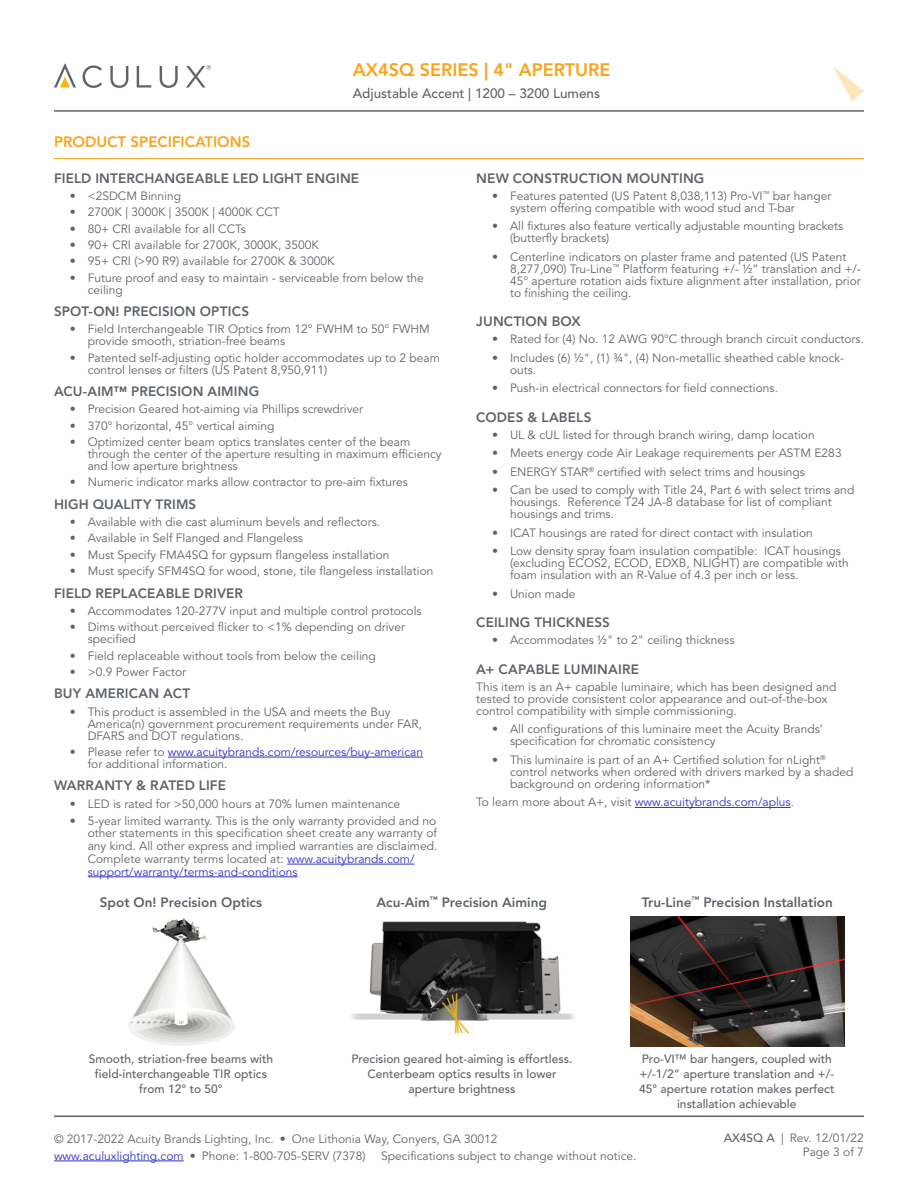
<style>
.page{position:relative;width:918px;height:1188px;background:#fff}
.page>*{position:absolute;margin:0;border:0;box-sizing:border-box;transform-origin:0 0}
.t1{font:800 18px "Avenir LT Std";color:#faa41a}
.t2{font:800 15px "Avenir LT Std";color:#faa41a}
.t3{font:800 13.5px "Avenir LT Std";letter-spacing:.01em;color:#5f646a}
.t4{font:500 13.5px "Avenir LT Std";color:#5f646a}
.t5{font:12px/12px "Avenir LT Std";color:#5f646a}
.t6{font:500 12px/15px "Avenir LT Std";color:#5f646a;text-align:center}
.t7{font:12px/12px "Avenir LT Std";color:#3232c8}
.s1{color:#5f646a}
.s2{color:#3232c8}
.s3{font-weight:500}
</style>
<div class="page">
<hr style="left:54px;top:110px;width:810px;height:2px;background:#5f646a">
<hr style="left:54px;top:1116px;width:810px;height:1px;background:#5f646a">
<hr style="left:54px;top:1161px;width:130px;height:1px;background:#3232c8">
<svg style="left:54px;top:63px;width:157px;height:25px"></svg>
<svg style="left:833px;top:66px;width:31px;height:35px"></svg>
<hr style="left:54px;top:158px;width:810px;height:1px;background:#faa41a">
<hr style="left:635px;top:807px;width:156px;height:1px;background:#3232c8">
<hr style="left:168px;top:757px;width:255px;height:1px;background:#3232c8">
<hr style="left:287px;top:864px;width:128px;height:1px;background:#3232c8">
<hr style="left:88px;top:877px;width:210px;height:1px;background:#3232c8">
<img style="left:129px;top:918px;width:106px;height:127px">
<img style="left:351px;top:921px;width:224px;height:114px">
<img style="left:630px;top:916px;width:215px;height:130px">
<p class="t2" style="left:54px;top:133px;width:198px">PRODUCT SPECIFICATIONS</p>
<h1 class="t1" style="left:353px;top:59px;width:259px">AX4SQ SERIES | 4" APERTURE</h1>
<p class="t4" style="left:353px;top:86px;width:249px">Adjustable Accent | 1200 – 3200 Lumens</p>
<p class="t3" style="left:476px;top:170px;width:230px">NEW CONSTRUCTION MOUNTING</p>
<p class="t5" style="left:510px;top:190px;width:323px;text-indent:-18px">• Features patented (US Patent 8,038,113) Pro-VI<sup>™</sup> bar hanger system offering compatible with wood stud and T-bar</p>
<p class="t5" style="left:510px;top:221px;width:335px;text-indent:-18px">• All fixtures also feature vertically adjustable mounting brackets (butterfly brackets)</p>
<p class="t5" style="left:510px;top:251px;width:352px;text-indent:-18px">• Centerline indicators on plaster frame and patented (US Patent 8,277,090) Tru-Line<sup>™</sup> Platform featuring +/- ½” translation and +/- 45° aperture rotation aids fixture alignment after installation, prior to finishing the ceiling.</p>
<p class="t3" style="left:476px;top:314px;width:106px">JUNCTION BOX</p>
<p class="t5" style="left:492px;top:334px;width:373px">• Rated for (4) No. 12 AWG 90°C through branch circuit conductors.</p>
<p class="t5" style="left:510px;top:352px;width:336px;text-indent:-18px">• Includes (6) ½", (1) ¾", (4) Non-metallic sheathed cable knock&shy;outs.</p>
<p class="t5" style="left:492px;top:383px;width:287px">• Push-in electrical connectors for field connections.</p>
<p class="t3" style="left:476px;top:409px;width:117px">CODES &amp; LABELS</p>
<p class="t5" style="left:492px;top:429px;width:324px">• UL &amp; cUL listed for through branch wiring, damp location</p>
<p class="t5" style="left:492px;top:448px;width:351px">• Meets energy code Air Leakage requirements per ASTM E283</p>
<p class="t5" style="left:492px;top:466px;width:314px">• ENERGY STAR<sup>®</sup> certified with select trims and housings</p>
<p class="t5" style="left:510px;top:485px;width:346px;text-indent:-18px">• Can be used to comply with Title 24, Part 6 with select trims and housings. Reference T24 JA-8 database for list of compliant housings and trims.</p>
<p class="t5" style="left:492px;top:527px;width:322px">• ICAT housings are rated for direct contact with insulation</p>
<p class="t5" style="left:510px;top:546px;width:340px;text-indent:-18px">• Low density spray foam insulation compatible: ICAT housings (excluding ECOS2, ECOD, EDXB, NLIGHT) are compatible with foam insulation with an R-Value of 4.3 per inch or less.</p>
<p class="t5" style="left:492px;top:588px;width:85px">• Union made</p>
<p class="t3" style="left:476px;top:614px;width:135px">CEILING THICKNESS</p>
<p class="t5" style="left:492px;top:635px;width:244px">• Accommodates ½" to 2" ceiling thickness</p>
<p class="t3" style="left:476px;top:661px;width:164px">A+ CAPABLE LUMINAIRE</p>
<p class="t5" style="left:476px;top:681px;width:362px">This item is an A+ capable luminaire, which has been designed and tested to provide consistent color appearance and out-of-the-box control compatibility with simple commissioning.</p>
<p class="t5" style="left:510px;top:723px;width:315px;text-indent:-18px">• All configurations of this luminaire meet the Acuity Brands’ specification for chromatic consistency</p>
<p class="t5" style="left:510px;top:754px;width:345px;text-indent:-18px">• This luminaire is part of an A+ Certified solution for nLight<sup>® </sup>control networks when ordered with drivers marked by a shaded background on ordering information*</p>
<p class="t7" style="left:476px;top:796px;width:319px"><span class="s1">To learn more about A+, visit</span> www.acuitybrands.com/aplus<span class="s1">.</span></p>
<p class="t3" style="left:54px;top:170px;width:307px">FIELD INTERCHANGEABLE LED LIGHT ENGINE</p>
<p class="t5" style="left:70px;top:190px;width:113px">• &lt;2SDCM Binning</p>
<p class="t5" style="left:70px;top:207px;width:212px">• 2700K | 3000K | 3500K | 4000K CCT</p>
<p class="t5" style="left:70px;top:223px;width:178px">• 80+ CRI available for all CCTs</p>
<p class="t5" style="left:70px;top:239px;width:251px">• 90+ CRI available for 2700K, 3000K, 3500K</p>
<p class="t5" style="left:70px;top:256px;width:266px">• 95+ CRI (&gt;90 R9) available for 2700K &amp; 3000K</p>
<p class="t5" style="left:88px;top:272px;width:338px;text-indent:-18px">• Future proof and easy to maintain - serviceable from below the ceiling</p>
<p class="t3" style="left:54px;top:304px;width:197px">SPOT-ON! PRECISION OPTICS</p>
<p class="t5" style="left:88px;top:324px;width:344px;text-indent:-18px">• Field Interchangeable TIR Optics from 12° FWHM to 50° FWHM provide smooth, striation-free beams</p>
<p class="t5" style="left:88px;top:352px;width:354px;text-indent:-18px">• Patented self-adjusting optic holder accommodates up to 2 beam control lenses or filters (US Patent 8,950,911)</p>
<p class="t3" style="left:54px;top:384px;width:207px">ACU-AIM™ PRECISION AIMING</p>
<p class="t5" style="left:70px;top:404px;width:295px">• Precision Geared hot-aiming via Phillips screwdriver</p>
<p class="t5" style="left:70px;top:420px;width:206px">• 370° horizontal, 45° vertical aiming</p>
<p class="t5" style="left:88px;top:436px;width:355px;text-indent:-18px">• Optimized center beam optics translates center of the beam through the center of the aperture resulting in maximum efficiency and low aperture brightness</p>
<p class="t5" style="left:70px;top:477px;width:340px">• Numeric indicator marks allow contractor to pre-aim fixtures</p>
<p class="t3" style="left:54px;top:496px;width:144px">HIGH QUALITY TRIMS</p>
<p class="t5" style="left:70px;top:516px;width:312px">• Available with die cast aluminum bevels and reflectors.</p>
<p class="t5" style="left:70px;top:533px;width:235px">• Available in Self Flanged and Flangeless</p>
<p class="t5" style="left:70px;top:549px;width:321px">• Must Specify FMA4SQ for gypsum flangeless installation</p>
<p class="t5" style="left:70px;top:565px;width:365px">• Must specify SFM4SQ for wood, stone, tile flangeless installation</p>
<p class="t3" style="left:54px;top:585px;width:191px">FIELD REPLACEABLE DRIVER</p>
<p class="t5" style="left:70px;top:605px;width:354px">• Accommodates 120-277V input and multiple control protocols</p>
<p class="t5" style="left:88px;top:621px;width:319px;text-indent:-18px">• Dims without perceived flicker to &lt;1% depending on driver specified</p>
<p class="t5" style="left:70px;top:650px;width:308px">• Field replaceable without tools from below the ceiling</p>
<p class="t5" style="left:70px;top:666px;width:118px">• &gt;0.9 Power Factor</p>
<p class="t3" style="left:54px;top:686px;width:138px">BUY AMERICAN ACT</p>
<p class="t5" style="left:88px;top:706px;width:336px;text-indent:-18px">• This product is assembled in the USA and meets the Buy<br>America(n) government procurement requirements under FAR,<br>DFARS and DOT regulations.</p>
<p class="t7" style="left:88px;top:746px;width:337px;text-indent:-18px"><span class="s1">• Please refer to</span> www.acuitybrands.com/resources/buy-american <span class="s1">for additional information.</span></p>
<p class="t3" style="left:54px;top:778px;width:173px">WARRANTY &amp; RATED LIFE</p>
<p class="t5" style="left:70px;top:798px;width:332px">• LED is rated for &gt;50,000 hours at 70% lumen maintenance</p>
<p class="t5" style="left:88px;top:814px;width:351px;line-height:12.8px;text-indent:-18px">• 5-year limited warranty. This is the only warranty provided and no other statements in this specification sheet create any warranty of any kind. All other express and implied warranties are disclaimed.<br>Complete warranty terms located at: <span class="s2">www.acuitybrands.com/ support/warranty/terms-and-conditions</span></p>
<p class="t3" style="left:100px;top:894px;width:164px">Spot On! Precision Optics</p>
<p class="t3" style="left:377px;top:894px;width:172px">Acu-Aim<sup>™</sup> Precision Aiming</p>
<p class="t3" style="left:642px;top:894px;width:193px">Tru-Line<sup>™</sup> Precision Installation</p>
<p class="t6" style="left:89px;top:1052px;width:186px">Smooth, striation-free beams with field-interchangeable TIR optics from 12° to 50°</p>
<p class="t6" style="left:352px;top:1052px;width:222px">Precision geared hot-aiming is effortless.<br>Centerbeam optics results in lower aperture brightness</p>
<p class="t6" style="left:639px;top:1052px;width:197px">Pro-VI™ bar hangers, coupled with +/-1/2” aperture translation and +/- 45° aperture rotation makes perfect installation achievable</p>
<p class="t5" style="left:54px;top:1131px;width:445px;line-height:16.5px">© 2017-2022 Acuity Brands Lighting, Inc. • One Lithonia Way, Conyers, GA 30012 <span class="s2">www.aculuxlighting.com</span> • Phone: 1-800-705-SERV (7378)</p>
<p class="t5" style="left:381px;top:1150px;width:257px">Specifications subject to change without notice.</p>
<p class="t5" style="left:724px;top:1132px;width:142px;line-height:13.5px;text-align:right"><span class="s3">AX4SQ A</span> | Rev. 12/01/22<br>Page 3 of 7</p>
</div>
